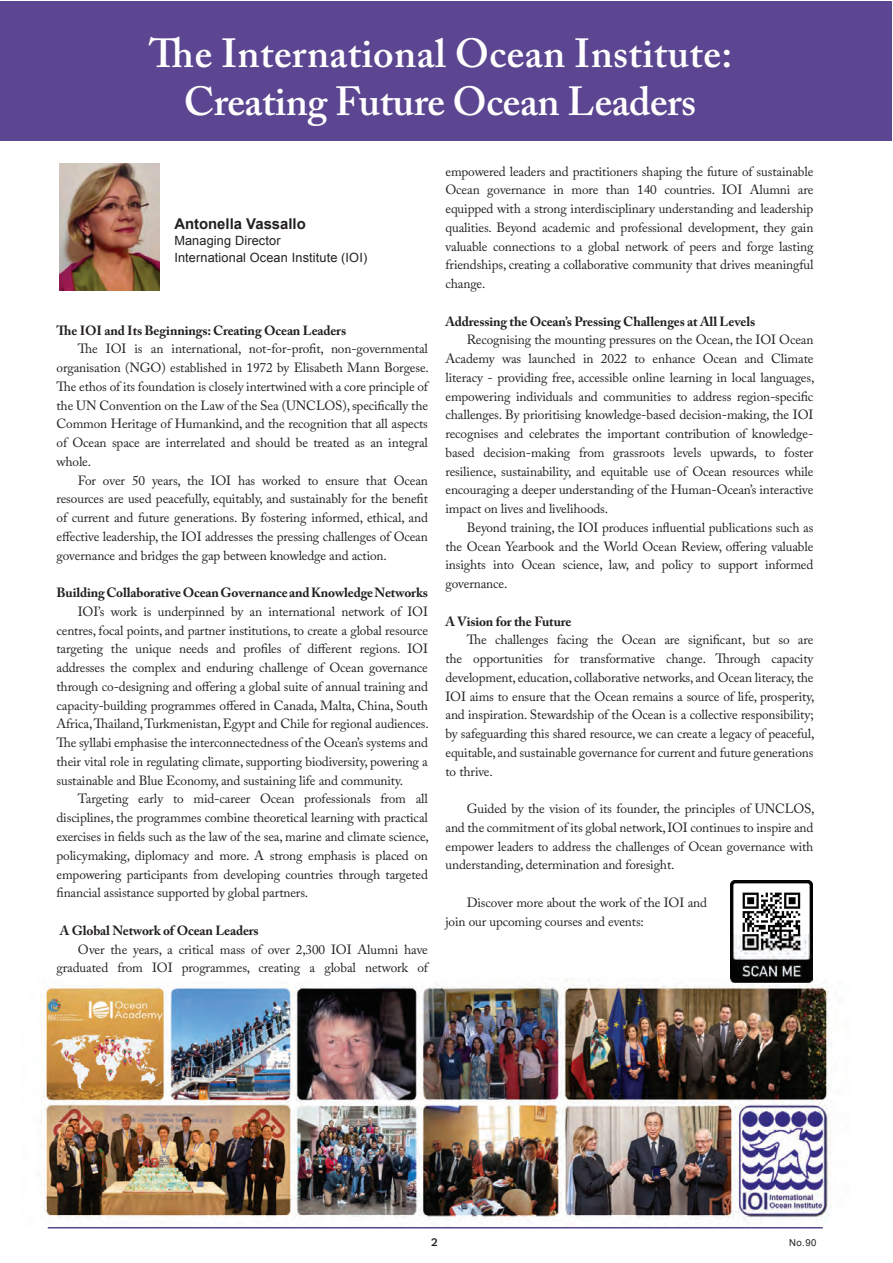
<style>
.page{position:relative;width:893px;height:1263px;background:#fff}
.page>*{position:absolute;margin:0;border:0;box-sizing:border-box;transform-origin:0 0}
.t1{font:600 40.35px/48px "Adobe Caslon Pro";letter-spacing:.01em;color:#fff;text-align:center}
.t2{font:700 14.85px "Arial";color:#231f20}
.t3{font:13.35px/18.8px "Adobe Caslon Pro";letter-spacing:-.01em;color:#231f20;text-align:justify}
.t4{font:700 13.35px "Adobe Caslon Pro";letter-spacing:-.01em;color:#231f20}
.t5{font:12.75px/16.5px "Arial";letter-spacing:.01em;color:#231f20}
.t6{font:500 11.7px "Bilo";color:#231f20}
.t7{font:9.6px "Arial";color:#231f20}
</style>
<div class="page">
<div style="left:1px;top:1px;width:891px;height:140px;background:#5c4691"></div>
<hr style="left:48px;top:1227px;width:775px;height:1px;background:#544688">
<img style="left:60px;top:163px;width:99px;height:128px">
<img style="left:41px;top:978px;width:791px;height:245px">
<img style="left:731px;top:880px;width:81px;height:102px">
<h1 class="t1" style="left:149px;top:29px;width:584px">The International Ocean Institute:<br>Creating Future Ocean Leaders</h1>
<p class="t2" style="left:174px;top:214px;width:133px">Antonella Vassallo</p>
<p class="t5" style="left:174px;top:233px;width:194px">Managing Director<br>International Ocean Institute (IOI)</p>
<p class="t4" style="left:57px;top:322px;width:291px">The IOI and Its Beginnings: Creating Ocean Leaders</p>
<p class="t3" style="left:57px;top:339px;width:374px;text-indent:21px">The IOI is an international, not-for-profit, non-governmental organisation (NGO) established in 1972 by Elisabeth Mann Borgese.<br>The ethos of its foundation is closely intertwined with a core principle of the UN Convention on the Law of the Sea (UNCLOS), specifically the Common Heritage of Humankind, and the recognition that all aspects of Ocean space are interrelated and should be treated as an integral whole.</p>
<p class="t3" style="left:57px;top:471px;width:373px;text-indent:21px">For over 50 years, the IOI has worked to ensure that Ocean resources are used peacefully, equitably, and sustainably for the benefit of current and future generations. By fostering informed, ethical, and effective leadership, the IOI addresses the pressing challenges of Ocean governance and bridges the gap between knowledge and action.</p>
<p class="t4" style="left:57px;top:585px;width:373px">Building Collaborative Ocean Governance and Knowledge Networks</p>
<p class="t3" style="left:57px;top:602px;width:374px;text-indent:21px">IOI’s work is underpinned by an international network of IOI centres, focal points, and partner institutions, to create a global resource targeting the unique needs and profiles of different regions. IOI addresses the complex and enduring challenge of Ocean governance through co-designing and offering a global suite of annual training and capacity-building programmes offered in Canada, Malta, China, South Africa, Thailand, Turkmenistan, Egypt and Chile for regional audiences.<br>The syllabi emphasise the interconnectedness of the Ocean’s systems and their vital role in regulating climate, supporting biodiversity, powering a sustainable and Blue Economy, and sustaining life and community.</p>
<p class="t3" style="left:57px;top:789px;width:374px;text-indent:21px">Targeting early to mid-career Ocean professionals from all disciplines, the programmes combine theoretical learning with practical exercises in fields such as the law of the sea, marine and climate science, policymaking, diplomacy and more. A strong emphasis is placed on empowering participants from developing countries through targeted financial assistance supported by global partners.</p>
<p class="t4" style="left:60px;top:922px;width:201px">A Global Network of Ocean Leaders</p>
<p class="t3" style="left:57px;top:939px;width:373px;text-align:right">Over the years, a critical mass of over 2,300 IOI Alumni have graduated from IOI programmes, creating a global network of</p>
<p class="t3" style="left:445px;top:162px;width:369px">empowered leaders and practitioners shaping the future of sustainable Ocean governance in more than 140 countries. IOI Alumni are equipped with a strong interdisciplinary understanding and leadership qualities. Beyond academic and professional development, they gain valuable connections to a global network of peers and forge lasting friendships, creating a collaborative community that drives meaningful change.</p>
<p class="t4" style="left:445px;top:313px;width:311px">Addressing the Ocean’s Pressing Challenges at All Levels</p>
<p class="t3" style="left:445px;top:330px;width:370px;text-indent:21px">Recognising the mounting pressures on the Ocean, the IOI Ocean Academy was launched in 2022 to enhance Ocean and Climate literacy - providing free, accessible online learning in local languages, empowering individuals and communities to address region-specific challenges. By prioritising knowledge-based decision-making, the IOI recognises and celebrates the important contribution of knowledge&shy;based decision-making from grassroots levels upwards, to foster resilience, sustainability, and equitable use of Ocean resources while encouraging a deeper understanding of the Human-Ocean’s interactive impact on lives and livelihoods.</p>
<p class="t3" style="left:445px;top:518px;width:369px;text-indent:21px">Beyond training, the IOI produces influential publications such as the Ocean Yearbook and the World Ocean Review, offering valuable insights into Ocean science, law, and policy to support informed governance.</p>
<p class="t4" style="left:445px;top:613px;width:127px">A Vision for the Future</p>
<p class="t3" style="left:445px;top:630px;width:370px;text-indent:21px">The challenges facing the Ocean are significant, but so are the opportunities for transformative change. Through capacity development, education, collaborative networks, and Ocean literacy, the IOI aims to ensure that the Ocean remains a source of life, prosperity, and inspiration. Stewardship of the Ocean is a collective responsibility; by safeguarding this shared resource, we can create a legacy of peaceful, equitable, and sustainable governance for current and future generations to thrive.</p>
<p class="t3" style="left:445px;top:799px;width:370px;text-indent:21px">Guided by the vision of its founder, the principles of UNCLOS, and the commitment of its global network, IOI continues to inspire and empower leaders to address the challenges of Ocean governance with understanding, determination and foresight.</p>
<p class="t3" style="left:445px;top:893px;width:263px;text-indent:21px">Discover more about the work of the IOI and join our upcoming courses and events:</p>
<p class="t6" style="left:431px;top:1234px;width:8px">2</p>
<p class="t7" style="left:789px;top:1236px;width:29px">No.90</p>
</div>
